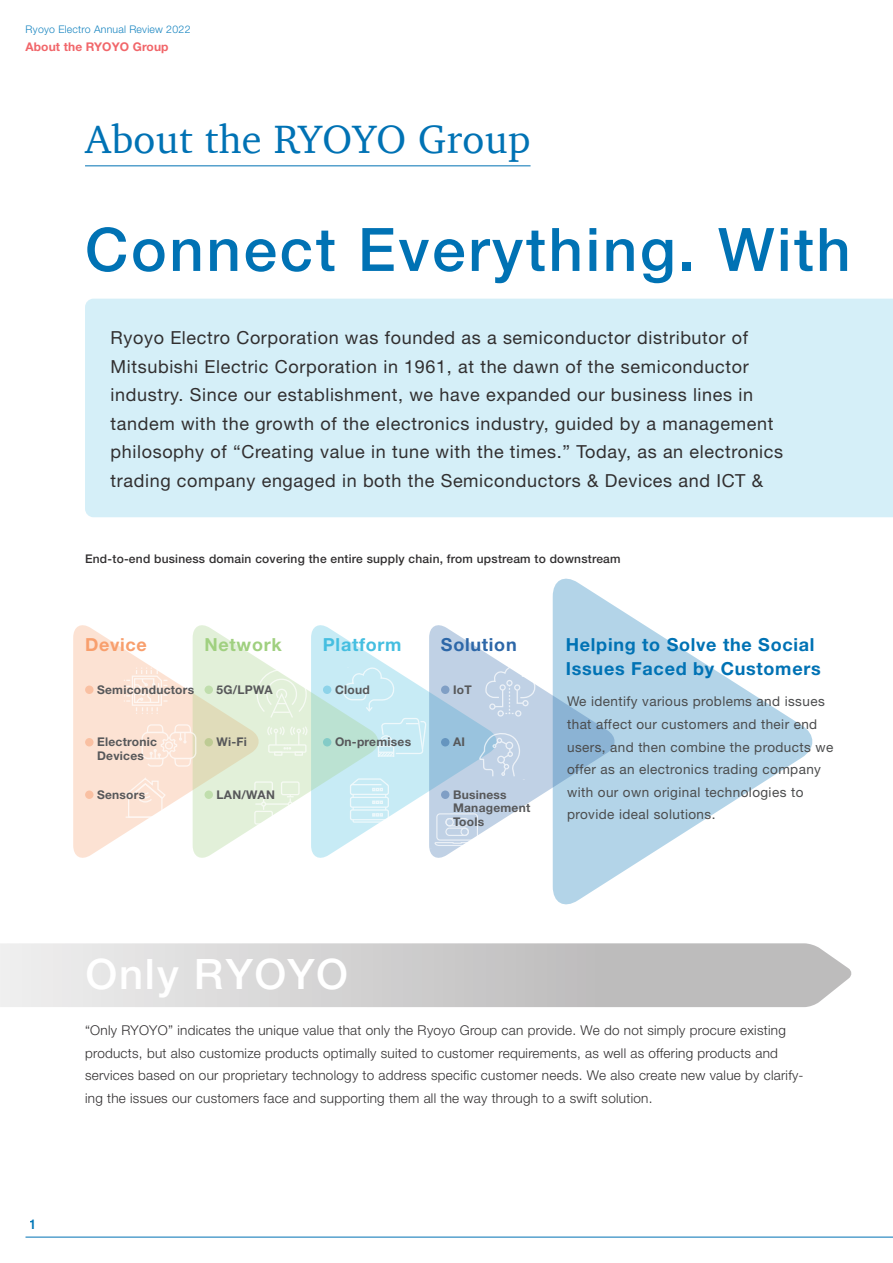
<style>
.page{position:relative;width:893px;height:1263px;background:#fff}
.page>*{position:absolute;margin:0;border:0;box-sizing:border-box;transform-origin:0 0}
.t1{font:500 60px "Helvetica Neue LT Std";letter-spacing:.045em;color:#0072b4}
.t2{font:500 42px "Helvetica Neue LT Std";letter-spacing:.04em;color:#fff}
.t3{font:40.5px "Charter";letter-spacing:.01em;color:#0072b4}
.t4{font:18px/28.5px "Helvetica Neue LT Std";letter-spacing:.035em;color:#312f30}
.t5{font:700 18px/24px "Helvetica Neue LT Std";letter-spacing:.04em;color:#0072b4}
.t6{font:700 18px "Helvetica Neue LT Std";letter-spacing:.04em;color:#45bee0}
.t7{font:700 18px "Helvetica Neue LT Std";letter-spacing:.04em;color:#2d67a8}
.t8{font:700 18px "Helvetica Neue LT Std";letter-spacing:.04em;color:#a0d080}
.t9{font:700 18px "Helvetica Neue LT Std";letter-spacing:.04em;color:#f89f6d}
.t10{font:300 13.5px/22.5px "Helvetica Neue LT Std";letter-spacing:.02em;color:#312f30}
.t11{font:13.5px/22.5px "Helvetica Neue LT Std";letter-spacing:.03em;color:#4b4c4d}
.t12{font:500 13.5px "Helvetica Neue LT Std";color:#0077b7}
.t13{font:700 12px/13.5px "Helvetica Neue LT Std";letter-spacing:.02em;color:#57585a}
.t14{font:500 12px "Helvetica Neue LT Std";letter-spacing:.02em;color:#312f30}
.t15{font:700 12px "Helvetica Neue LT Std";letter-spacing:.01em;color:#f1666a}
.t16{font:300 10.5px "Helvetica Neue LT Std";letter-spacing:.02em;color:#1684c0}
</style>
<div class="page">
<svg style="left:553px;top:578px;width:260px;height:327px"></svg>
<svg style="left:73px;top:622px;width:544px;height:239px"></svg>
<div style="left:85px;top:299px;width:808px;height:218px;background:#d5eff8"></div>
<svg style="left:0;top:943px;width:852px;height:64px"></svg>
<svg style="left:85px;top:685px;width:9px;height:9px"></svg>
<svg style="left:85px;top:790px;width:9px;height:9px"></svg>
<div style="left:85px;top:738px;width:9px;height:8px;background:#f9c0a2;border-radius:50%"></div>
<div style="left:205px;top:738px;width:8px;height:8px;background:#becb94;border-radius:50%"></div>
<div style="left:205px;top:790px;width:8px;height:9px;background:#c0dead;border-radius:50%"></div>
<div style="left:205px;top:685px;width:8px;height:9px;background:#c0dead;border-radius:50%"></div>
<div style="left:441px;top:738px;width:8px;height:8px;background:#6595bf;border-radius:50%"></div>
<div style="left:441px;top:790px;width:8px;height:9px;background:#809fc5;border-radius:50%"></div>
<div style="left:441px;top:685px;width:8px;height:9px;background:#809fc5;border-radius:50%"></div>
<div style="left:323px;top:738px;width:8px;height:8px;background:#84cbc7;border-radius:50%"></div>
<div style="left:323px;top:685px;width:8px;height:9px;background:#8dd3e9;border-radius:50%"></div>
<hr style="left:85px;top:165px;width:446px;height:1px;background:#0072b4">
<hr style="left:26px;top:1237px;width:867px;height:1px;background:#0072b4">
<p class="t16" style="left:26px;top:23px;width:167px">Ryoyo Electro Annual Review 2022</p>
<p class="t15" style="left:26px;top:40px;width:145px">About the RYOYO Group</p>
<h3 class="t3" style="left:85px;top:104px;width:447px">About the RYOYO Group</h3>
<h1 class="t1" style="left:85px;top:214px;width:767px">Connect Everything. With</h1>
<p class="t4" style="left:111px;top:323px;width:674px">Ryoyo Electro Corporation was founded as a semiconductor distributor of Mitsubishi Electric Corporation in 1961, at the dawn of the semiconductor industry. Since our establishment, we have expanded our business lines in tandem with the growth of the electronics industry, guided by a management philosophy of “Creating value in tune with the times.” Today, as an electronics trading company engaged in both the Semiconductors &amp; Devices and ICT &amp;</p>
<p class="t14" style="left:85px;top:551px;width:537px">End-to-end business domain covering the entire supply chain, from upstream to downstream</p>
<p class="t9" style="left:85px;top:634px;width:63px">Device</p>
<p class="t6" style="left:323px;top:634px;width:80px">Platform</p>
<p class="t7" style="left:441px;top:634px;width:77px">Solution</p>
<p class="t5" style="left:566px;top:632px;width:256px">Helping to Solve the Social<br>Issues Faced by Customers</p>
<p class="t8" style="left:204px;top:634px;width:79px">Network</p>
<p class="t13" style="left:97px;top:683px;width:99px">Semiconductors</p>
<p class="t13" style="left:217px;top:683px;width:58px">5G/LPWA</p>
<p class="t13" style="left:335px;top:683px;width:36px">Cloud</p>
<p class="t13" style="left:453px;top:683px;width:20px">IoT</p>
<p class="t13" style="left:97px;top:735px;width:61px">Electronic<br>Devices</p>
<p class="t13" style="left:217px;top:735px;width:32px">Wi-Fi</p>
<p class="t13" style="left:217px;top:788px;width:60px">LAN/WAN</p>
<p class="t13" style="left:97px;top:788px;width:50px">Sensors</p>
<p class="t13" style="left:335px;top:735px;width:78px">On-premises</p>
<p class="t13" style="left:453px;top:735px;width:14px">AI</p>
<p class="t13" style="left:453px;top:788px;width:79px">Business<br>Management<br>Tools</p>
<p class="t11" style="left:567px;top:690px;width:268px">We identify various problems and issues that affect our customers and their end users, and then combine the products we offer as an electronics trading company with our own original technologies to provide ideal solutions.</p>
<h2 class="t2" style="left:85px;top:949px;width:264px">Only RYOYO</h2>
<p class="t12" style="left:30px;top:1216px;width:9px">1</p>
<p class="t10" style="left:85px;top:1019px;width:720px">“Only RYOYO” indicates the unique value that only the Ryoyo Group can provide. We do not simply procure existing products, but also customize products optimally suited to customer requirements, as well as offering products and services based on our proprietary technology to address specific customer needs. We also create new value by clarify&shy;ing the issues our customers face and supporting them all the way through to a swift solution.</p>
</div>
